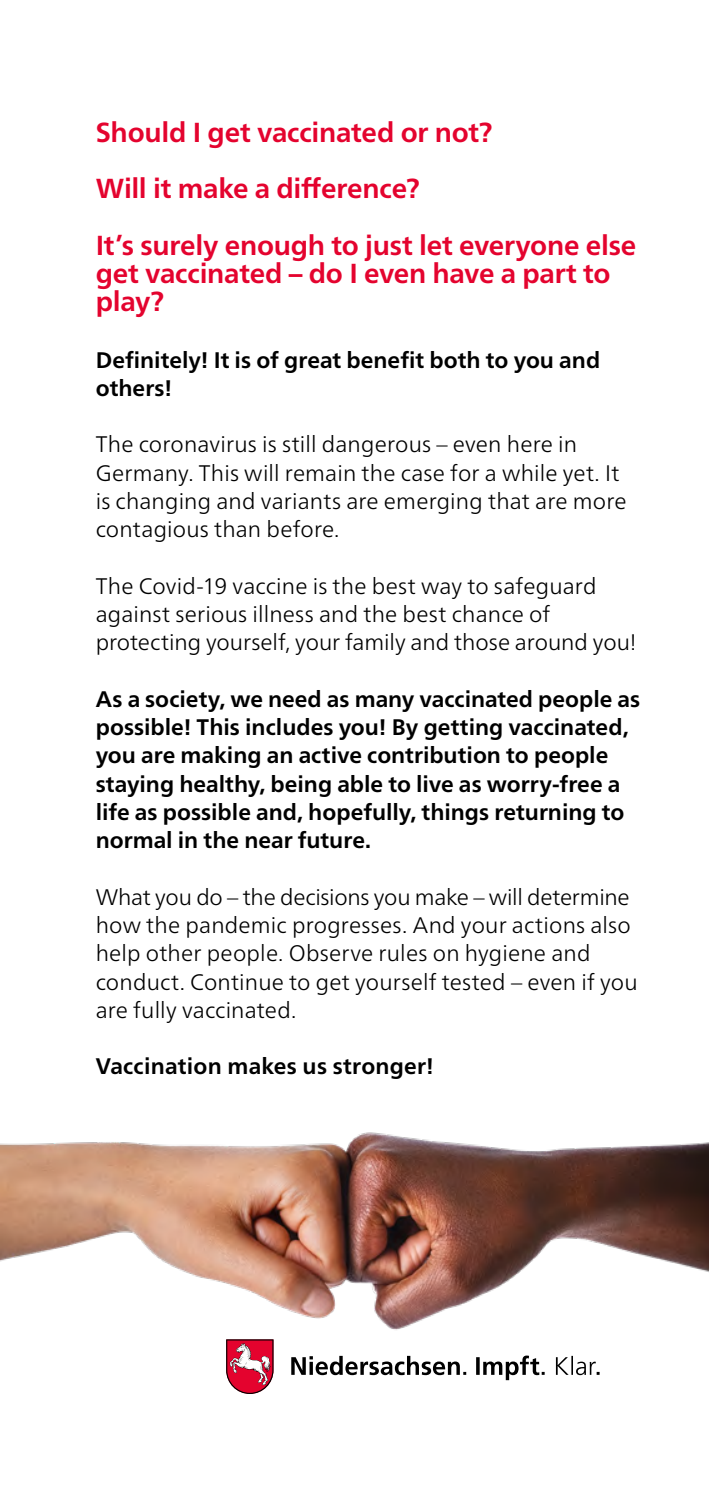
<style>
.page{position:relative;width:709px;height:1489px;background:#fff}
.page>*{position:absolute;margin:0;border:0;box-sizing:border-box;transform-origin:0 0}
.t1{font:700 27.5px/56.5px "Neue Frutiger World";letter-spacing:-.01em;color:#e4032e}
.t2{font:300 22.5px/28.2px "Neue Frutiger World";letter-spacing:.005em;color:#000}
.t3{font:700 22.5px/28.2px "Neue Frutiger World";color:#000}
</style>
<div class="page">
<svg style="left:226px;top:1370px;width:47px;height:23px"></svg>
<svg style="left:291px;top:1370px;width:308px;height:9px"></svg>
<img style="left:0;top:1132px;width:709px;height:238px">
<p class="t1" style="left:96px;top:103px;width:542px">Should I get vaccinated or not?<br>Will it make a difference?<br>It’s surely enough to just let everyone else</p>
<p class="t1" style="left:96px;top:259px;width:516px;line-height:28.2px">get vaccinated – do I even have a part to play?</p>
<p class="t3" style="left:96px;top:345px;width:506px">Definitely! It is of great benefit both to you and others!</p>
<p class="t2" style="left:96px;top:430px;width:532px">The coronavirus is still dangerous – even here in Germany. This will remain the case for a while yet. It is changing and variants are emerging that are more contagious than before.</p>
<p class="t2" style="left:96px;top:572px;width:542px">The Covid-19 vaccine is the best way to safeguard against serious illness and the best chance of protecting yourself, your family and those around you!</p>
<p class="t3" style="left:96px;top:684px;width:546px">As a society, we need as many vaccinated people as possible! This includes you! By getting vaccinated, you are making an active contribution to people staying healthy, being able to live as worry-free a life as possible and, hopefully, things returning to normal in the near future.</p>
<p class="t2" style="left:96px;top:882px;width:543px">What you do – the decisions you make – will determine how the pandemic progresses. And your actions also help other people. Observe rules on hygiene and conduct. Continue to get yourself tested – even if you are fully vaccinated.</p>
<p class="t3" style="left:96px;top:1051px;width:340px">Vaccination makes us stronger!</p>
</div>
